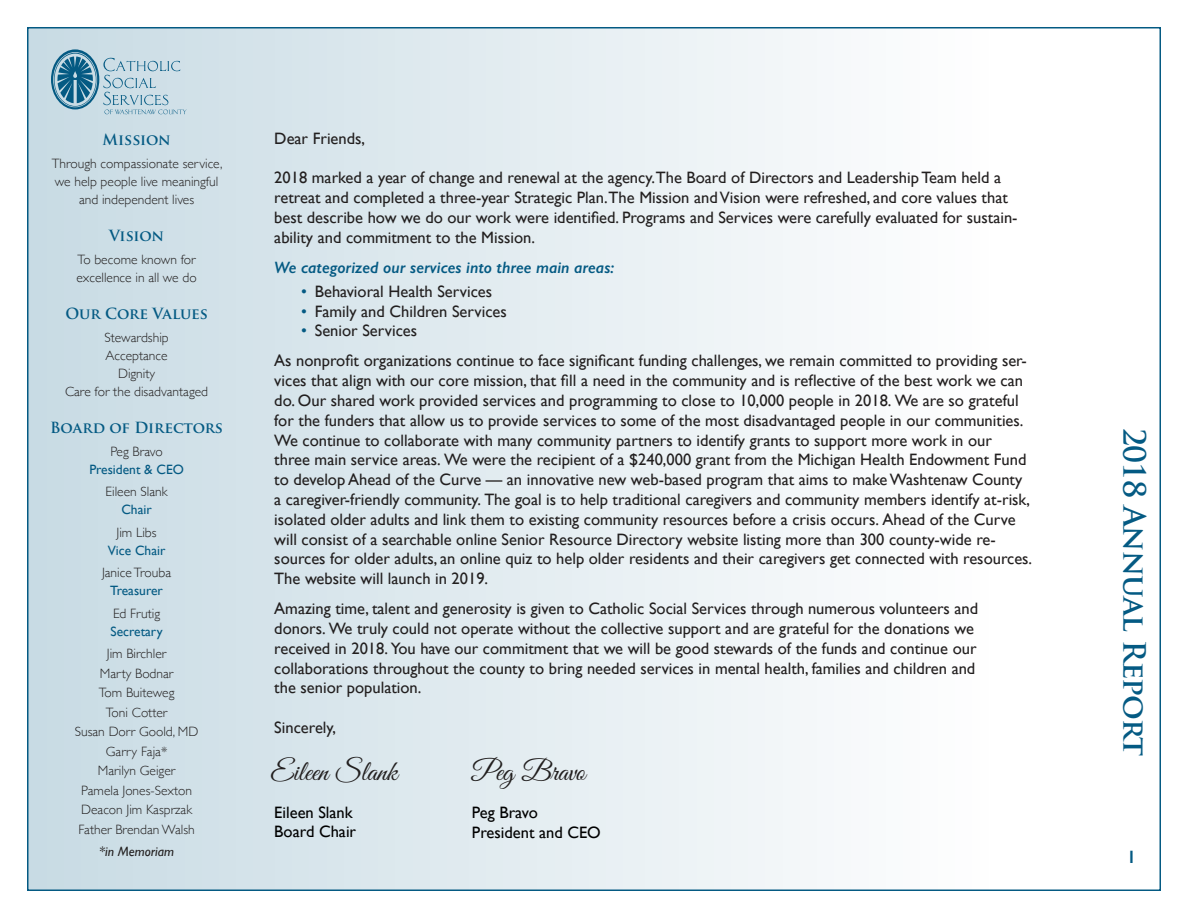
<style>
.page{position:relative;width:1188px;height:918px;background:#fff}
.page>*{position:absolute;margin:0;border:0;box-sizing:border-box;transform-origin:0 0}
.t1{font:700 30px "Trajan Pro";letter-spacing:-.02em;color:#045a83}
.t2{font:28.5px "Great Vibes";color:#221f1f}
.t3{font:600 18px "Gill Sans";color:#045a83}
.t4{font:16.5px/19.8px "Gill Sans";color:#221f1f}
.t5{font:16.5px/19.8px "Gill Sans";color:#000}
.t6{font:italic 600 16.5px "Gill Sans";color:#045a83}
.t7{font:700 15px "Trajan Pro";letter-spacing:-.01em;color:#045a83}
.t8{font:300 13.5px/19.5px "Gill Sans";color:#221f1f;text-align:center}
.t9{font:13.5px "Gill Sans";color:#045a83}
.t10{font:italic 13.5px "Gill Sans";color:#221f1f}
.s1{color:#045a83}
</style>
<div class="page">
<div style="left:28px;top:27px;width:1133px;height:862px;background:linear-gradient(to right,#c9dbe4,#fff)"></div>
<svg style="left:51px;top:49px;width:136px;height:65px;background:#a0c0d0"></svg>
<p class="t7" style="left:103px;top:132px;width:70px">Mission</p>
<p class="t8" style="left:52px;top:155px;width:172px;line-height:18px">Through compassionate service, we help people live meaningful and independent lives</p>
<p class="t7" style="left:109px;top:228px;width:56px">Vision</p>
<p class="t8" style="left:76px;top:251px;width:122px;line-height:18px;text-align:left">To become known for excellence in all we do</p>
<p class="t7" style="left:65px;top:306px;width:144px">Our Core Values</p>
<p class="t8" style="left:65px;top:329px;width:145px;line-height:18px">Stewardship<br>Acceptance<br>Dignity<br>Care for the disadvantaged</p>
<p class="t7" style="left:50px;top:420px;width:174px">Board of Directors</p>
<p class="t8" style="left:110px;top:442px;width:54px">Peg Bravo</p>
<p class="t9" style="left:89px;top:463px;width:96px">President &amp; CEO</p>
<p class="t8" style="left:106px;top:483px;width:64px">Eileen Slank</p>
<p class="t9" style="left:121px;top:504px;width:32px">Chair</p>
<p class="t8" style="left:117px;top:523px;width:42px">Jim Libs</p>
<p class="t9" style="left:108px;top:544px;width:59px">Vice Chair</p>
<p class="t8" style="left:102px;top:564px;width:71px">Janice Trouba</p>
<p class="t9" style="left:110px;top:585px;width:54px">Treasurer</p>
<p class="t8" style="left:113px;top:604px;width:49px">Ed Frutig</p>
<p class="t9" style="left:111px;top:625px;width:54px">Secretary</p>
<p class="t8" style="left:75px;top:645px;width:125px">Jim Birchler<br>Marty Bodnar<br>Tom Buiteweg<br>Toni Cotter<br>Susan Dorr Goold, MD<br>Garry Faja*<br>Marilyn Geiger<br>Pamela Jones-Sexton<br>Deacon Jim Kasprzak<br>Father Brendan Walsh</p>
<p class="t10" style="left:99px;top:844px;width:76px">*in Memoriam</p>
<p class="t4" style="left:274px;top:130px;width:92px">Dear Friends,</p>
<p class="t4" style="left:274px;top:169px;width:745px">2018 marked a year of change and renewal at the agency.The Board of Directors and Leadership Team held a retreat and completed a three-year Strategic Plan.The Mission and Vision were refreshed, and core values that best describe how we do our work were identified. Programs and Services were carefully evaluated for sustain&shy;ability and commitment to the Mission.</p>
<p class="t6" style="left:274px;top:261px;width:341px">We categorized our services into three main areas:</p>
<p class="t4" style="left:301px;top:283px;width:192px"><span class="s1">•</span> Behavioral Health Services</p>
<p class="t4" style="left:301px;top:302px;width:207px"><span class="s1">•</span> Family and Children Services</p>
<p class="t4" style="left:274px;top:317px;width:754px;line-height:30px;text-indent:27px"><span class="s1">•</span> Senior Services<br>As nonprofit organizations continue to face significant funding challenges, we remain committed to providing ser-</p>
<p class="t4" style="left:274px;top:371px;width:759px">vices that align with our core mission, that fill a need in the community and is reflective of the best work we can do. Our shared work provided services and programming to close to 10,000 people in 2018. We are so grateful for the funders that allow us to provide services to some of the most disadvantaged people in our communities.<br>We continue to collaborate with many community partners to identify grants to support more work in our<br>three main service areas. We were the recipient of a $240,000 grant from the Michigan Health Endowment Fund to develop Ahead of the Curve — an innovative new web-based program that aims to make Washtenaw County a caregiver-friendly community. The goal is to help traditional caregivers and community members identify at-risk, isolated older adults and link them to existing community resources before a crisis occurs. Ahead of the Curve will consist of a searchable online Senior Resource Directory website listing more than 300 county-wide re&shy;sources for older adults, an online quiz to help older residents and their caregivers get connected with resources.<br>The website will launch in 2019.</p>
<p class="t4" style="left:274px;top:599px;width:705px">Amazing time, talent and generosity is given to Catholic Social Services through numerous volunteers and donors. We truly could not operate without the collective support and are grateful for the donations we received in 2018. You have our commitment that we will be good stewards of the funds and continue our collaborations throughout the county to bring needed services in mental health, families and children and the senior population.</p>
<p class="t4" style="left:274px;top:719px;width:63px">Sincerely,</p>
<h2 class="t2" style="left:271px;top:757px;width:128px">Eileen Slank</h2>
<h2 class="t2" style="left:472px;top:757px;width:115px">Peg Bravo</h2>
<p class="t5" style="left:274px;top:803px;width:83px">Eileen Slank<br>Board Chair</p>
<p class="t5" style="left:472px;top:804px;width:130px">Peg Bravo<br>President and CEO</p>
<h1 class="t1" style="left:1149px;top:428px;width:330px;rotate:90deg">2018 Annual Report</h1>
<p class="t3" style="left:1127px;top:851px;width:11px">1</p>
</div>
